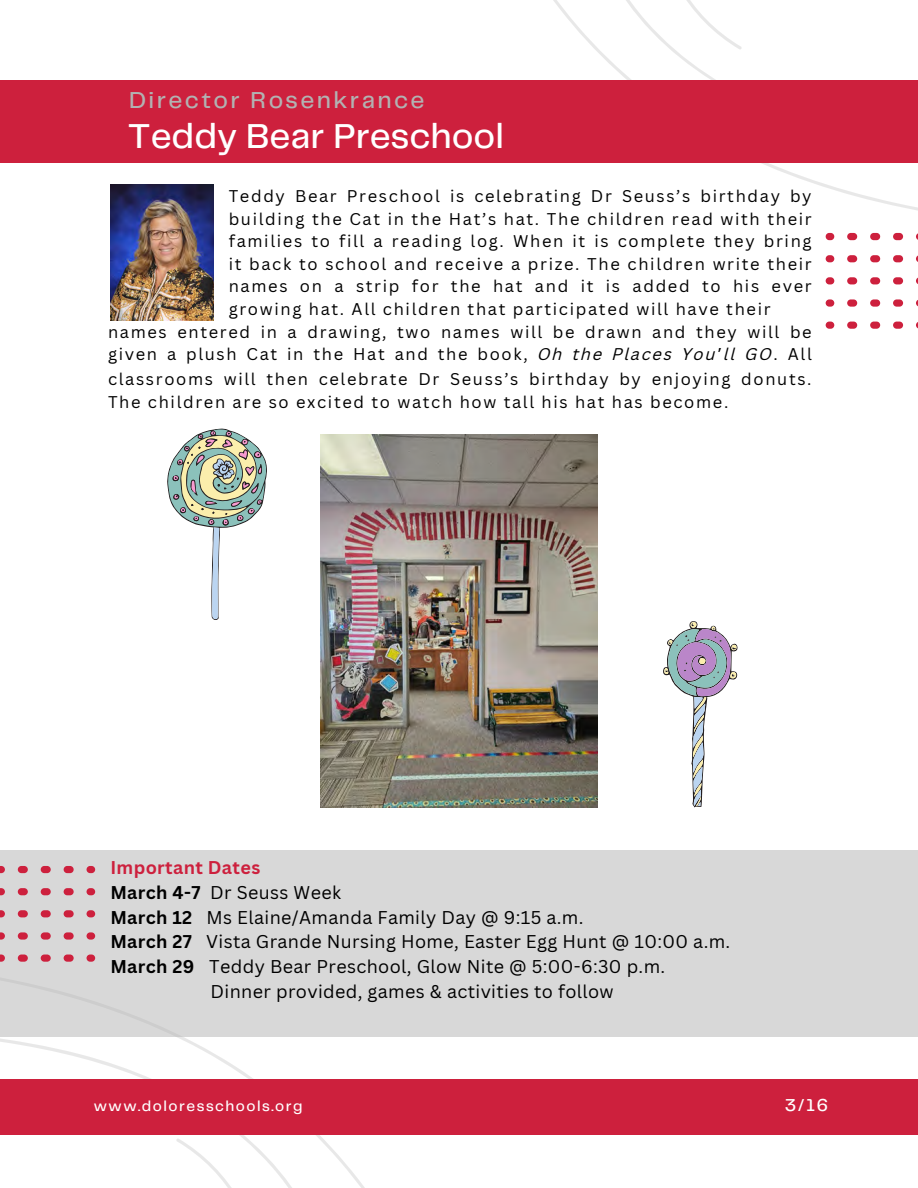
<style>
.page{position:relative;width:918px;height:1188px;background:#fff}
.page>*{position:absolute;margin:0;border:0;box-sizing:border-box;transform-origin:0 0}
.t1{font:500 35.85px "Telegraf";color:#fff}
.t2{font:500 24px "Telegraf";letter-spacing:.1em;color:#b2b2b2}
.t3{font:18px "Canva Sans";letter-spacing:.02em;color:#000}
.t4{font:500 18px "Telegraf";letter-spacing:.1em;color:#fff}
.t5{font:700 18px "Canva Sans";letter-spacing:.02em;color:#cd203d}
.t6{font:16.5px/22.5px "Canva Sans";letter-spacing:.1em;color:#000}
.t7{font:500 15px "Telegraf";letter-spacing:.1em;color:#fff}
.s1{font-style:italic}
.s2{font-family:"Noto Sans Gurmukhi"}
.s3{font-weight:700}
</style>
<div class="page">
<svg style="left:553px;top:0;width:365px;height:329px"></svg>
<svg style="left:598px;top:0;width:320px;height:80px"></svg>
<svg style="left:677px;top:0;width:66px;height:50px"></svg>
<svg style="left:0;top:850px;width:439px;height:338px"></svg>
<svg style="left:0;top:1037px;width:320px;height:151px"></svg>
<svg style="left:175px;top:1138px;width:66px;height:50px"></svg>
<div style="left:0;top:851px;width:918px;height:186px;background:#d8d8d8"></div>
<svg style="left:0;top:866px;width:74px;height:7px"></svg>
<div style="left:87px;top:866px;width:8px;height:7px;background:#cd203d;border-radius:4px"></div>
<svg style="left:0;top:888px;width:74px;height:7px"></svg>
<div style="left:87px;top:888px;width:8px;height:7px;background:#cd203d;border-radius:4px"></div>
<svg style="left:0;top:910px;width:74px;height:7px"></svg>
<div style="left:87px;top:910px;width:8px;height:7px;background:#cd203d;border-radius:4px"></div>
<svg style="left:0;top:932px;width:74px;height:8px"></svg>
<div style="left:87px;top:932px;width:8px;height:8px;background:#cd203d;border-radius:4px"></div>
<svg style="left:0;top:955px;width:74px;height:7px"></svg>
<div style="left:87px;top:955px;width:8px;height:7px;background:#cd203d;border-radius:4px"></div>
<div style="left:826px;top:233px;width:8px;height:7px;background:#cd203d;border-radius:4px"></div>
<svg style="left:847px;top:233px;width:71px;height:7px"></svg>
<div style="left:826px;top:255px;width:8px;height:7px;background:#cd203d;border-radius:4px"></div>
<svg style="left:847px;top:255px;width:71px;height:7px"></svg>
<div style="left:826px;top:277px;width:8px;height:7px;background:#cd203d;border-radius:4px"></div>
<svg style="left:847px;top:277px;width:71px;height:7px"></svg>
<div style="left:826px;top:299px;width:8px;height:8px;background:#cd203d;border-radius:4px"></div>
<svg style="left:847px;top:299px;width:71px;height:8px"></svg>
<div style="left:826px;top:322px;width:8px;height:7px;background:#cd203d;border-radius:4px"></div>
<svg style="left:847px;top:322px;width:71px;height:7px"></svg>
<div style="left:0;top:1079px;width:918px;height:50px;background:#cd203d"></div>
<div style="left:0;top:1084px;width:918px;height:50px;background:#cd203d"></div>
<div style="left:0;top:80px;width:918px;height:83px;background:#cd203d"></div>
<img style="left:110px;top:184px;width:104px;height:136px">
<img style="left:320px;top:434px;width:277px;height:374px">
<svg style="left:167px;top:429px;width:100px;height:191px"></svg>
<svg style="left:663px;top:621px;width:75px;height:187px"></svg>
<p class="t2" style="left:129px;top:90px;width:297px">Director Rosenkrance</p>
<p class="t1" style="left:128px;top:121px;width:378px">Teddy Bear Preschool</p>
<p class="t6" style="left:229px;top:184px;width:585px;text-align:justify">Teddy Bear Preschool is celebrating Dr Seuss’s birthday by building the Cat in the Hat’s hat. The children read with their families to fill a reading log. When it is complete they bring it back to school and receive a prize. The children write their names on a strip for the hat and it is added to his ever growing hat. All children that participated will have their</p>
<p class="t6" style="left:108px;top:320px;width:705px">names entered in a drawing, two names will be drawn and they will be given a plush Cat in the Hat and the book, <span class="s1">Oh the Places You</span><span class="s2">’</span><span class="s1">ll GO</span>. All</p>
<p class="t6" style="left:108px;top:367px;width:705px">classrooms will then celebrate Dr Seuss’s birthday by enjoying donuts.<br>The children are so excited to watch how tall his hat has become.</p>
<p class="t5" style="left:110px;top:855px;width:151px">Important Dates</p>
<p class="t3" style="left:110px;top:880px;width:232px"><span class="s3">March 4-7</span> Dr Seuss Week</p>
<p class="t3" style="left:110px;top:904px;width:475px"><span class="s3">March 12</span> Ms Elaine/Amanda Family Day @ 9:15 a.m.</p>
<p class="t3" style="left:110px;top:929px;width:621px"><span class="s3">March 27</span> Vista Grande Nursing Home, Easter Egg Hunt @ 10:00 a.m.</p>
<p class="t3" style="left:110px;top:954px;width:556px"><span class="s3">March 29</span> Teddy Bear Preschool, Glow Nite @ 5:00-6:30 p.m.</p>
<p class="t3" style="left:211px;top:979px;width:405px">Dinner provided, games &amp; activities to follow</p>
<p class="t4" style="left:128px;top:1094px;width:171px">@reallygreatsite</p>
<h4 class="t4" style="left:785px;top:1097px;width:45px">3/16</h4>
<h1 class="t7" style="left:94px;top:1099px;width:210px">www.doloresschools.org</h1>
</div>
